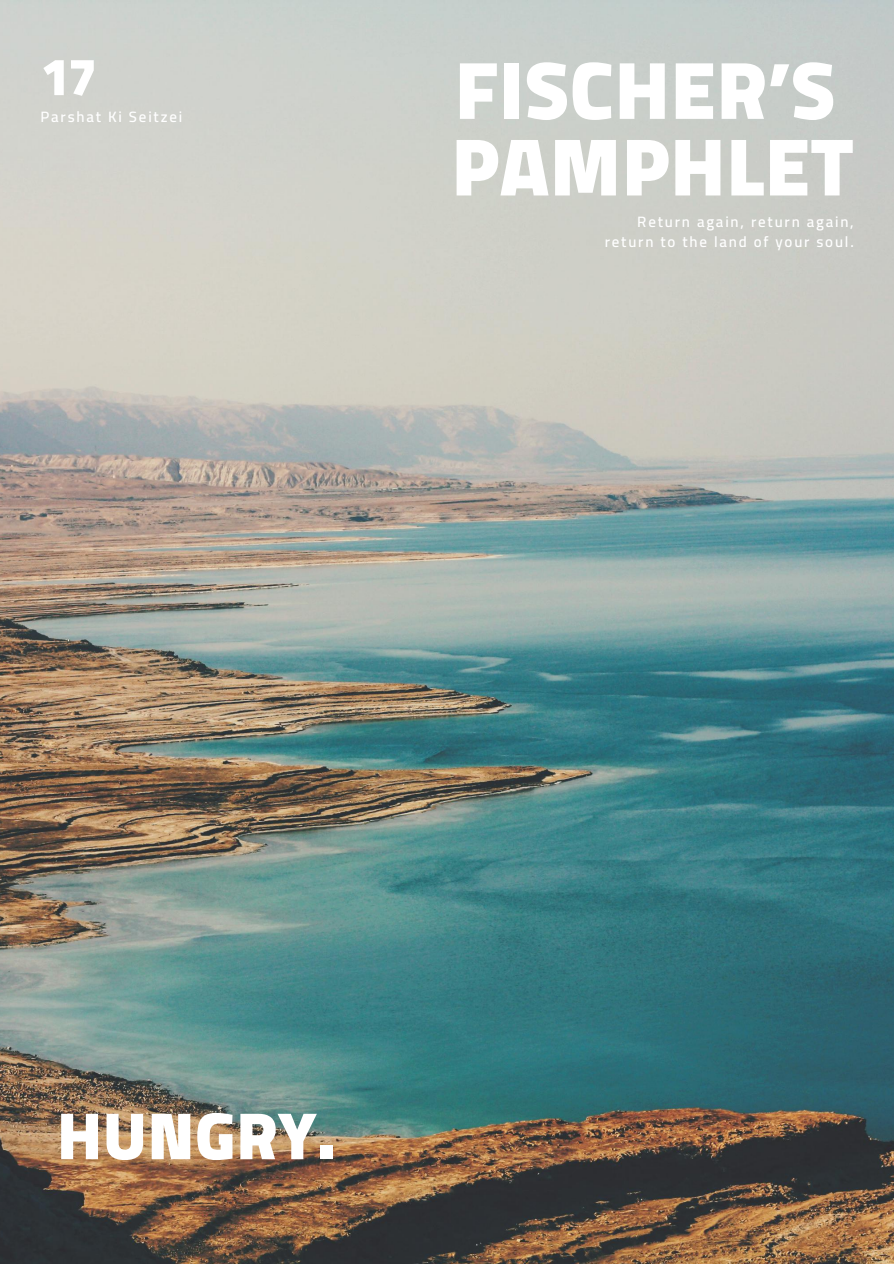
<style>
.page{position:relative;width:894px;height:1264px;background:#fff}
.page>*{position:absolute;margin:0;border:0;box-sizing:border-box;transform-origin:0 0}
.t1{font:900 82.5px/76.5px "Cairo";color:#fff}
.t2{font:900 67.5px "Cairo";color:#fff}
.t3{font:900 52.95px "Cairo";color:#fff}
.t4{font:600 15px/20.2px "Cairo";letter-spacing:.12em;color:#fff;text-align:right}
</style>
<div class="page">
<img style="left:0;top:0;width:893px;height:1263px">
<h3 class="t3" style="left:41px;top:46px;width:58px">17</h3>
<p class="t4" style="left:41px;top:107px;width:143px">Parshat Ki Seitzei</p>
<h1 class="t1" style="left:451px;top:52px;width:404px">FISCHER’S<br>PAMPHLET</h1>
<p class="t4" style="left:604px;top:212px;width:250px">Return again, return again, return to the land of your soul.</p>
<h2 class="t2" style="left:57px;top:1096px;width:280px">HUNGRY.</h2>
</div>
